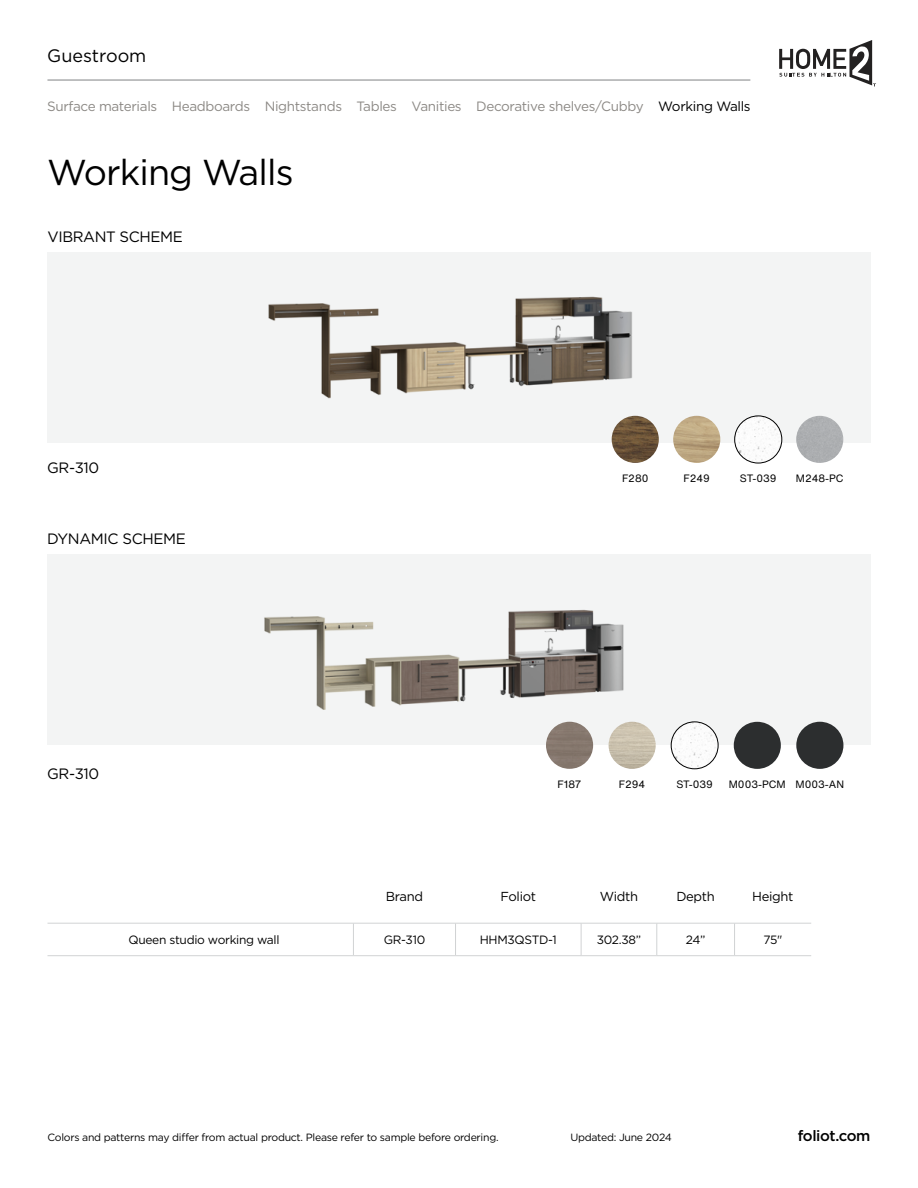
<style>
.page{position:relative;width:918px;height:1188px;background:#fff}
.page>*{position:absolute;margin:0;border:0;box-sizing:border-box;transform-origin:0 0}
.t1{font:36px "Gotham";letter-spacing:-.025em;color:#000}
.t2{font:18px "Gotham";color:#000}
.t3{font:15px "Gotham";letter-spacing:-.025em;color:#000}
.t4{font:500 15px "Gotham";letter-spacing:-.025em;color:#000}
.t5{font:13.5px "Gotham";letter-spacing:-.025em;color:#8c8985}
.t6{font:13.05px "Gotham";letter-spacing:-.025em;color:#000}
.t7{font:12px "Gotham";letter-spacing:-.025em;color:#000}
.t8{font:10.5px "Gotham";letter-spacing:-.025em;color:#000}
.t9{font:10.5px "Helvetica Now Text";color:#000}
.s1{color:#000}
</style>
<div class="page">
<hr style="left:47px;top:80px;width:703px;height:1px;background:#808285">
<svg style="left:779px;top:40px;width:97px;height:46px"></svg>
<svg style="left:48px;top:922px;width:763px;height:1px"></svg>
<hr style="left:353px;top:923px;width:1px;height:33px;background:#d1d3d4">
<hr style="left:455px;top:923px;width:1px;height:33px;background:#d1d3d4">
<hr style="left:48px;top:923px;width:305px;height:1px;background:#d1d3d4">
<hr style="left:353px;top:923px;width:103px;height:1px;background:#d1d3d4">
<hr style="left:456px;top:923px;width:125px;height:1px;background:#d1d3d4">
<hr style="left:48px;top:955px;width:305px;height:1px;background:#d1d3d4">
<hr style="left:353px;top:955px;width:103px;height:1px;background:#d1d3d4">
<hr style="left:456px;top:955px;width:125px;height:1px;background:#d1d3d4">
<hr style="left:581px;top:955px;width:76px;height:1px;background:#d1d3d4">
<hr style="left:657px;top:955px;width:78px;height:1px;background:#d1d3d4">
<hr style="left:735px;top:955px;width:76px;height:1px;background:#d1d3d4">
<hr style="left:581px;top:923px;width:76px;height:1px;background:#d1d3d4">
<hr style="left:581px;top:923px;width:1px;height:33px;background:#d1d3d4">
<hr style="left:657px;top:923px;width:78px;height:1px;background:#d1d3d4">
<hr style="left:657px;top:923px;width:1px;height:33px;background:#d1d3d4">
<hr style="left:735px;top:923px;width:76px;height:1px;background:#d1d3d4">
<hr style="left:734px;top:923px;width:1px;height:33px;background:#d1d3d4">
<div style="left:47px;top:253px;width:823px;height:190px;background:#f3f4f4"></div>
<div style="left:47px;top:555px;width:823px;height:190px;background:#f3f4f4"></div>
<img style="left:269px;top:296px;width:369px;height:120px">
<img style="left:264px;top:609px;width:360px;height:101px">
<img style="left:612px;top:416px;width:47px;height:47px;border-radius:24px">
<div style="left:546px;top:722px;width:47px;height:47px;background:#86786e;border-radius:24px"></div>
<img style="left:673px;top:416px;width:47px;height:47px;border-radius:24px">
<img style="left:609px;top:722px;width:47px;height:47px;border-radius:24px">
<div style="left:796px;top:722px;width:47px;height:47px;background:#2c2e2f;border-radius:24px"></div>
<div style="left:796px;top:416px;width:47px;height:47px;background:#adafb1;border-radius:24px"></div>
<div style="left:734px;top:722px;width:47px;height:47px;background:#2c2e2f;border-radius:24px"></div>
<img style="left:735px;top:416px;width:47px;height:47px;border-radius:24px">
<div style="left:735px;top:416px;width:47px;height:47px;border:1px solid #000;border-radius:50%"></div>
<img style="left:671px;top:722px;width:47px;height:47px;border-radius:23px">
<div style="left:671px;top:722px;width:47px;height:47px;border:1px solid #000;border-radius:50%"></div>
<h2 class="t2" style="left:47px;top:44px;width:101px">Guestroom</h2>
<p class="t5" style="left:47px;top:98px;width:705px">Surface materials Headboards Nightstands Tables Vanities Decorative shelves/Cubby <span class="s1">Working Walls</span></p>
<h1 class="t1" style="left:47px;top:149px;width:248px">Working Walls</h1>
<h3 class="t3" style="left:48px;top:227px;width:137px">VIBRANT SCHEME</h3>
<h3 class="t3" style="left:47px;top:458px;width:53px">GR-310</h3>
<h3 class="t3" style="left:47px;top:530px;width:140px">DYNAMIC SCHEME</h3>
<h3 class="t3" style="left:47px;top:764px;width:53px">GR-310</h3>
<p class="t9" style="left:622px;top:471px;width:28px">F280</p>
<p class="t9" style="left:684px;top:471px;width:28px">F249</p>
<p class="t9" style="left:740px;top:471px;width:38px">ST-039</p>
<p class="t9" style="left:796px;top:471px;width:49px">M248-PC</p>
<p class="t9" style="left:558px;top:776px;width:26px">F187</p>
<p class="t9" style="left:677px;top:776px;width:38px">ST-039</p>
<p class="t9" style="left:619px;top:776px;width:28px">F294</p>
<p class="t9" style="left:796px;top:776px;width:50px">M003-AN</p>
<p class="t9" style="left:729px;top:776px;width:59px">M003-PCM</p>
<p class="t6" style="left:386px;top:888px;width:39px">Brand</p>
<p class="t6" style="left:501px;top:888px;width:37px">Foliot</p>
<p class="t6" style="left:600px;top:888px;width:40px">Width</p>
<p class="t6" style="left:676px;top:888px;width:40px">Depth</p>
<p class="t6" style="left:752px;top:888px;width:43px">Height</p>
<p class="t7" style="left:128px;top:932px;width:153px">Queen studio working wall</p>
<p class="t7" style="left:384px;top:932px;width:43px">GR-310</p>
<p class="t7" style="left:480px;top:932px;width:78px">HHM3QSTD-1</p>
<p class="t7" style="left:597px;top:932px;width:46px">302.38”</p>
<p class="t7" style="left:686px;top:932px;width:21px">24”</p>
<p class="t7" style="left:764px;top:932px;width:20px">75"</p>
<p class="t8" style="left:47px;top:1130px;width:453px">Colors and patterns may differ from actual product. Please refer to sample before ordering.</p>
<p class="t8" style="left:570px;top:1130px;width:103px">Updated: June 2024</p>
<h3 class="t4" style="left:798px;top:1126px;width:74px">foliot.com</h3>
</div>
